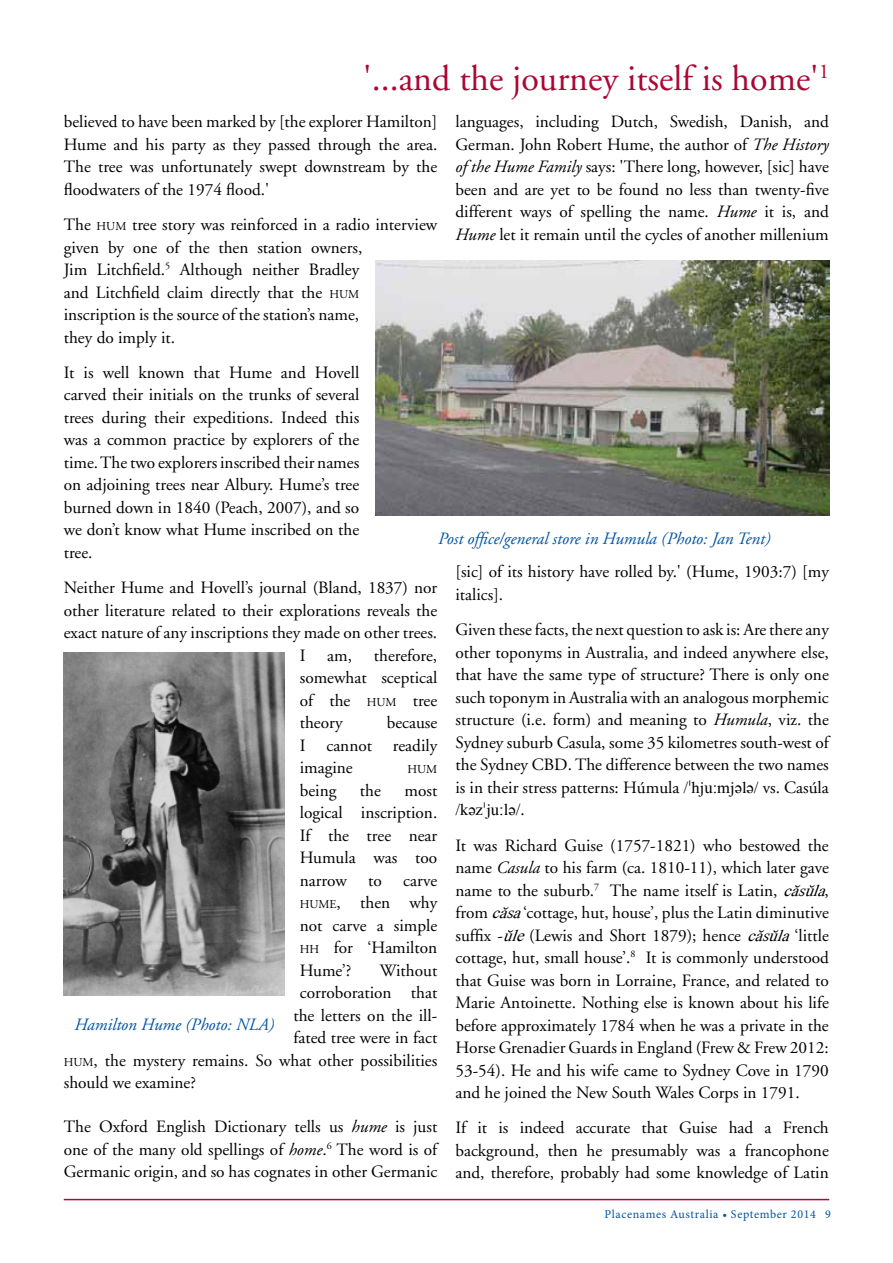
<style>
.page{position:relative;width:893px;height:1263px;background:#fff}
.page>*{position:absolute;margin:0;border:0;box-sizing:border-box;transform-origin:0 0}
.t1{font:36px "Adobe Garamond";color:#ab0634}
.t2{font:17.25px/22.5px "Adobe Garamond";color:#000;text-align:justify}
.t3{font:italic 17.25px "Adobe Garamond";color:#0054a4}
.t4{font:16.5px "Doulos SIL";color:#000}
.t5{font:12.15px "Adobe Garamond";color:#000}
.t6{font:12px "Minion Pro";letter-spacing:.05em;color:#0054a4}
.s1{font-size:12.15px}
.s2{font-style:italic}
.s3{font-family:"Doulos SIL";font-size:16.5px}
.s4{font-family:"Adobe Garamond";font-size:17.25px}
.s5{font-family:"Doulos SIL";font-style:italic;font-size:16.5px}
</style>
<div class="page">
<hr style="left:64px;top:1199px;width:765px;height:1px;background:#ab0634">
<img style="left:375px;top:260px;width:454px;height:256px">
<img style="left:64px;top:653px;width:220px;height:342px">
<h1 class="t1" style="left:363px;top:59px;width:467px">'...and the journey itself is home'<sup>1</sup></h1>
<p class="t2" style="left:64px;top:111px;width:375px">believed to have been marked by [the explorer Hamilton] Hume and his party as they passed through the area.<br>The tree was unfortunately swept downstream by the floodwaters of the 1974 flood.'</p>
<p class="t2" style="left:64px;top:214px;width:375px;text-align:left">The <span class="s1">HUM</span> tree story was reinforced in a radio interview given by one of the then station owners,<br>Jim Litchfield.<sup>5</sup> Although neither Bradley<br>and Litchfield claim directly that the <span class="s1">HUM<br></span>inscription is the source of the station’s name,<br>they do imply it.</p>
<p class="t2" style="left:64px;top:362px;width:297px">It is well known that Hume and Hovell carved their initials on the trunks of several trees during their expeditions. Indeed this was a common practice by explorers of the time. The two explorers inscribed their names on adjoining trees near Albury. Hume’s tree burned down in 1840 (Peach, 2007), and so we don’t know what Hume inscribed on the tree.</p>
<p class="t2" style="left:64px;top:577px;width:375px">Neither Hume and Hovell’s journal (Bland, 1837) nor</p>
<p class="t2" style="left:64px;top:599px;width:375px">other literature related to their explorations reveals the</p>
<p class="t2" style="left:64px;top:622px;width:375px">exact nature of any inscriptions they made on other trees.</p>
<p class="t2" style="left:300px;top:644px;width:7px">I</p>
<p class="t2" style="left:327px;top:644px;width:26px">am,</p>
<p class="t2" style="left:455px;top:111px;width:375px">languages, including Dutch, Swedish, Danish, and German. John Robert Hume, the author of <span class="s2">The History of the Hume Family</span> says: 'There long, however, [sic] have been and are yet to be found no less than twenty-five different ways of spelling the name. <span class="s2">Hume</span> it is, and <span class="s2">Hume</span> let it remain until the cycles of another millenium</p>
<p class="t3" style="left:438px;top:529px;width:334px">Post office/general store in Humula (Photo: Jan Tent)</p>
<p class="t2" style="left:455px;top:561px;width:375px">[sic] of its history have rolled by.' (Hume, 1903:7) [my italics].</p>
<p class="t2" style="left:455px;top:619px;width:375px">Given these facts, the next question to ask is: Are there any other toponyms in Australia, and indeed anywhere else, that have the same type of structure? There is only one such toponym in Australia with an analogous morphemic structure (i.e. form) and meaning to <span class="s2">Humula</span>, viz. the Sydney suburb Casula, some 35 kilometres south-west of the Sydney CBD. The difference between the two names is in their stress patterns: Húmula <span class="s3">/ˈhju:mjələ/</span> vs. Casúla</p>
<p class="t4" style="left:455px;top:800px;width:71px">/kəzˈju:lə/<span class="s4">.</span></p>
<p class="t2" style="left:455px;top:834px;width:381px;text-align:left">It was Richard Guise (1757-1821) who bestowed the name <span class="s2">Casula</span> to his farm (ca. 1810-11), which later gave name to the suburb.<sup>7</sup> The name itself is Latin, <span class="s5">căsŭla</span>, from <span class="s5">căsa</span>‘cottage, hut, house’, plus the Latin diminutive suffix -<span class="s5">ŭle</span>(Lewis and Short 1879); hence <span class="s5">căsŭla</span>‘little cottage, hut, small house’.<sup>8</sup> It is commonly understood that Guise was born in Lorraine, France, and related to Marie Antoinette. Nothing else is known about his life before approximately 1784 when he was a private in the Horse Grenadier Guards in England (Frew &amp; Frew 2012:<br>53-54). He and his wife came to Sydney Cove in 1790 and he joined the New South Wales Corps in 1791.</p>
<p class="t2" style="left:455px;top:1117px;width:375px">If it is indeed accurate that Guise had a French background, then he presumably was a francophone and, therefore, probably had some knowledge of Latin</p>
<p class="t2" style="left:300px;top:644px;width:139px;text-indent:74px">therefore, somewhat sceptical of the <span class="s1">HUM</span> tree theory</p>
<p class="t2" style="left:300px;top:712px;width:139px;text-indent:87px">because I cannot readily imagine</p>
<p class="t5" style="left:408px;top:763px;width:31px">HUM</p>
<p class="t2" style="left:300px;top:779px;width:38px">being</p>
<p class="t2" style="left:360px;top:779px;width:23px">the</p>
<p class="t2" style="left:300px;top:779px;width:139px;text-indent:105px">most logical inscription.<br>If the tree near Humula was too narrow to carve <span class="s1">HUME</span>, then why not carve a simple <span class="s1">HH</span> for ‘Hamilton Hume’?</p>
<p class="t2" style="left:380px;top:959px;width:59px">Without</p>
<p class="t2" style="left:300px;top:982px;width:139px">corroboration that</p>
<p class="t2" style="left:293px;top:1004px;width:145px">the letters on the ill-</p>
<p class="t2" style="left:293px;top:1027px;width:145px">fated tree were in fact</p>
<p class="t2" style="left:64px;top:1049px;width:375px"><span class="s1">HUM</span>, the mystery remains. So what other possibilities</p>
<p class="t2" style="left:64px;top:1072px;width:134px">should we examine?</p>
<p class="t2" style="left:64px;top:1116px;width:375px">The Oxford English Dictionary tells us <span class="s2">hume</span> is just one of the many old spellings of <span class="s2">home</span>.<sup>6</sup> The word is of Germanic origin, and so has cognates in other Germanic</p>
<p class="t3" style="left:74px;top:1015px;width:201px">Hamilton Hume (Photo: NLA)</p>
<p class="t6" style="left:605px;top:1206px;width:228px">Placenames Australia • September 2014 9</p>
</div>
